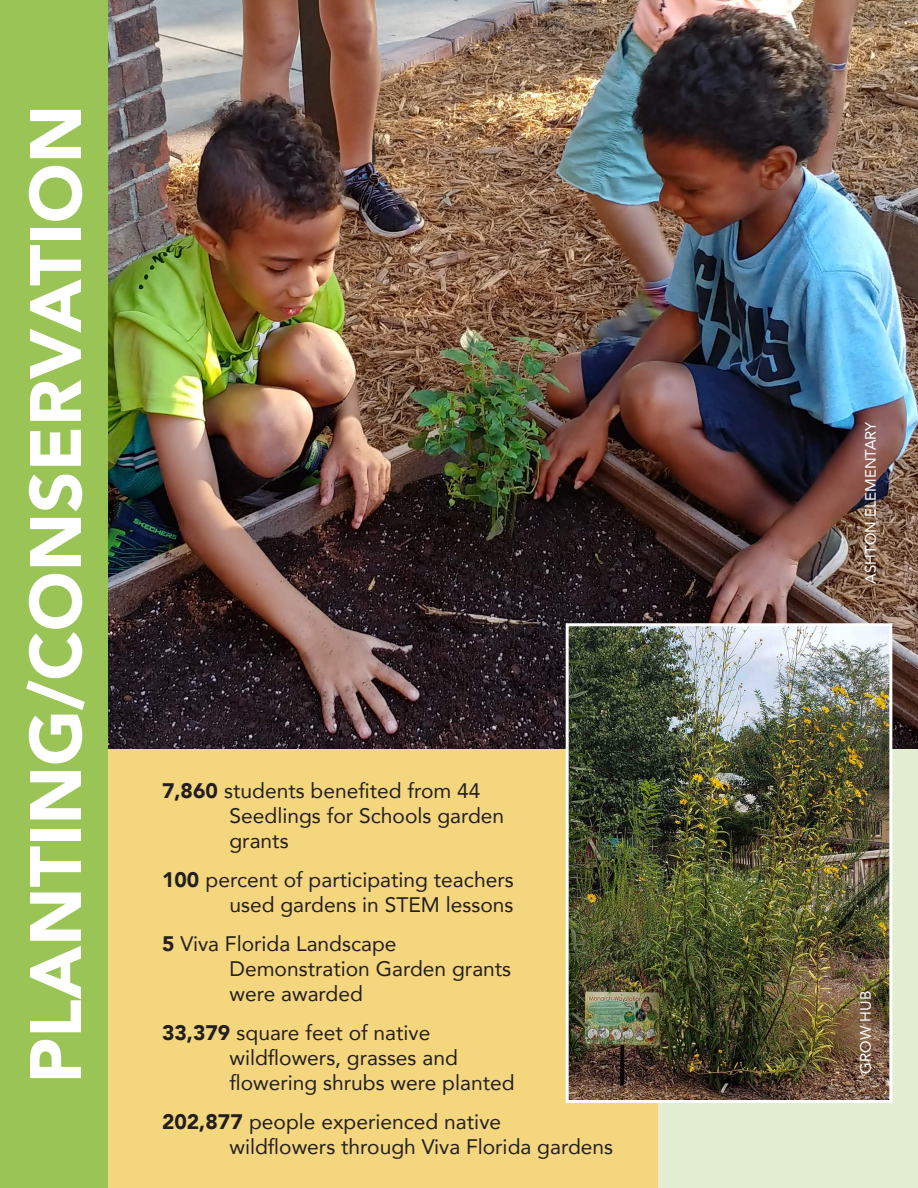
<style>
.page{position:relative;width:918px;height:1188px;background:#fff}
.page>*{position:absolute;margin:0;border:0;box-sizing:border-box;transform-origin:0 0}
.t1{font:900 72px "Avenir";color:#fff}
.t2{font:21px/25.2px "Avenir";color:#231f20}
.t3{font:15px "Avenir";color:#fff}
.s1{font-weight:900}
</style>
<div class="page">
<img style="left:108px;top:0;width:810px;height:750px">
<div style="left:108px;top:750px;width:810px;height:438px;background:#e3edd1"></div>
<div style="left:108px;top:750px;width:550px;height:438px;background:#f4d67f"></div>
<div style="left:0;top:0;width:108px;height:1188px;background:#9ac456"></div>
<img style="left:570px;top:627px;width:318px;height:472px">
<div style="left:566px;top:623px;width:326px;height:480px;border:3px solid #fff"></div>
<p class="t1" style="left:-6px;top:1083px;width:980px;rotate:-90deg">PLANTING/CONSERVATION</p>
<p class="t2" style="left:230px;top:777px;width:276px;text-indent:-68px"><span class="s1">7,860</span> students benefited from 44<br>Seedlings for Schools garden grants</p>
<p class="t2" style="left:162px;top:866px;width:353px;text-align:right"><span class="s1">100</span> percent of participating teachers used gardens in STEM lessons</p>
<p class="t2" style="left:230px;top:930px;width:283px;text-indent:-68px"><span class="s1">5</span> Viva Florida Landscape<br>Demonstration Garden grants were awarded</p>
<p class="t2" style="left:230px;top:1019px;width:287px;text-indent:-68px"><span class="s1">33,379</span> square feet of native wildflowers, grasses and flowering shrubs were planted</p>
<p class="t2" style="left:230px;top:1108px;width:385px;text-indent:-68px"><span class="s1">202,877</span> people experienced native<br>wildflowers through Viva Florida gardens</p>
<p class="t3" style="left:859px;top:584px;width:163px;rotate:-90deg">ASHTON ELEMENTARY</p>
<p class="t3" style="left:854px;top:1074px;width:84px;rotate:-90deg">GROW HUB</p>
</div>
